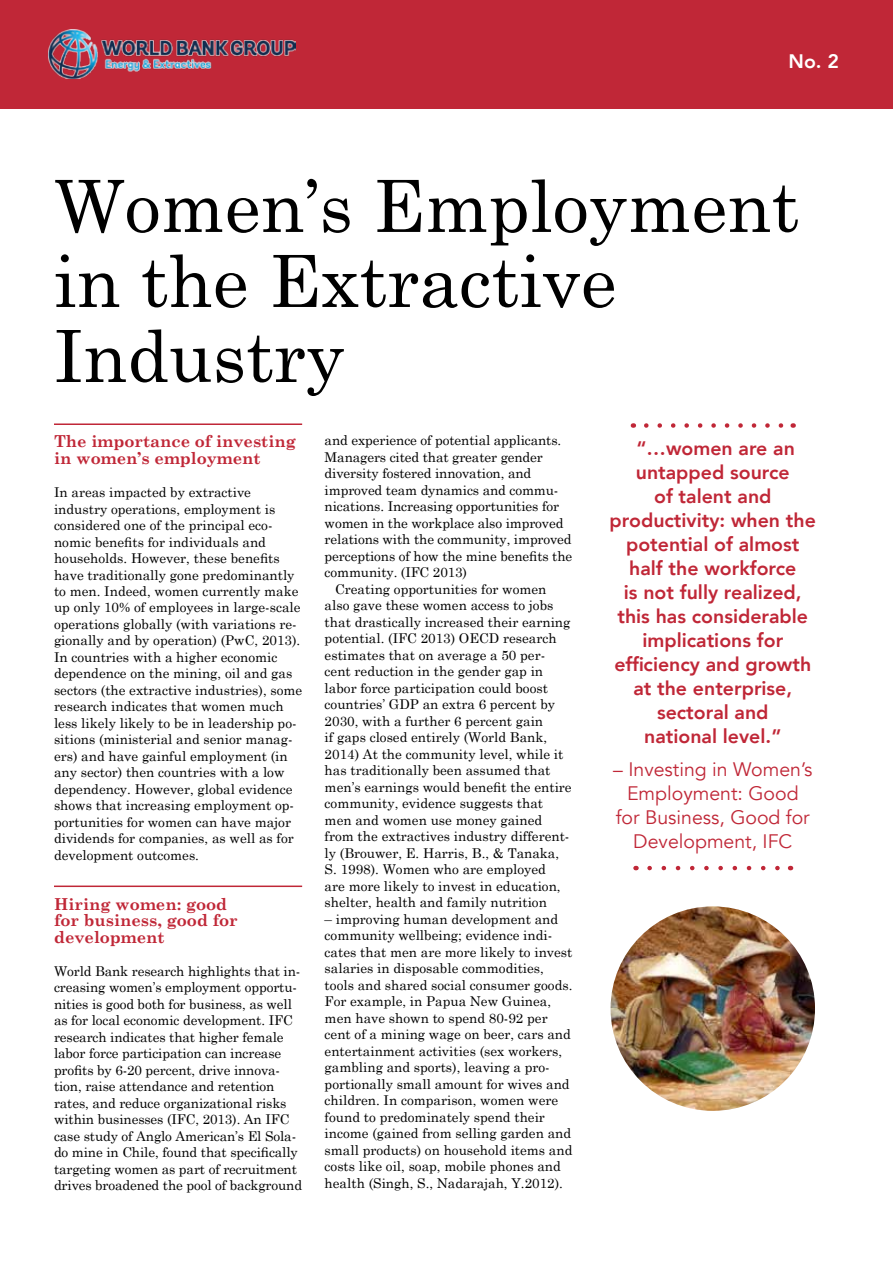
<style>
.page{position:relative;width:893px;height:1263px;background:#fff}
.page>*{position:absolute;margin:0;border:0;box-sizing:border-box;transform-origin:0 0}
.t1{font:72px/75px "Century Schoolbook";color:#000}
.t2{font:800 19.5px/24px "Avenir";color:#c02737;text-align:center}
.t3{font:19.5px/24px "Avenir";color:#c02737;text-align:center}
.t4{font:800 19.5px "Avenir";color:#fff}
.t5{font:700 16.5px/16.5px "Century Schoolbook";color:#c02737}
.t6{font:13.5px/16.5px "Century Schoolbook";color:#000}
</style>
<div class="page">
<hr style="left:54px;top:423px;width:248px;height:2px;background:#c02737">
<hr style="left:54px;top:885px;width:248px;height:2px;background:#c02737">
<svg style="left:646px;top:423px;width:138px;height:5px"></svg>
<svg style="left:650px;top:866px;width:130px;height:4px"></svg>
<img style="left:611px;top:906px;width:204px;height:205px;border-radius:102px">
<div style="left:0;top:0;width:893px;height:108px;background:#c02737"></div>
<img style="left:49px;top:29px;width:246px;height:50px">
<h2 class="t4" style="left:788px;top:46px;width:52px">No. 2</h2>
<h1 class="t1" style="left:54px;top:167px;width:747px">Women’s Employment in the Extractive<br>Industry</h1>
<p class="t5" style="left:54px;top:433px;width:243px">The importance of investing in women’s employment</p>
<p class="t6" style="left:54px;top:483px;width:250px">In areas impacted by extractive industry operations, employment is considered one of the principal eco&shy;nomic benefits for individuals and households. However, these benefits have traditionally gone predominantly to men. Indeed, women currently make up only 10% of employees in large-scale operations globally (with variations re&shy;gionally and by operation) (PwC, 2013).<br>In countries with a higher economic dependence on the mining, oil and gas sectors (the extractive industries), some research indicates that women much less likely likely to be in leadership po&shy;sitions (ministerial and senior manag&shy;ers) and have gainful employment (in any sector) then countries with a low dependency. However, global evidence shows that increasing employment op&shy;portunities for women can have major dividends for companies, as well as for development outcomes.</p>
<p class="t5" style="left:54px;top:895px;width:185px">Hiring women: good for business, good for development</p>
<p class="t6" style="left:54px;top:962px;width:250px">World Bank research highlights that in&shy;creasing women’s employment opportu&shy;nities is good both for business, as well as for local economic development. IFC research indicates that higher female labor force participation can increase profits by 6-20 percent, drive innova&shy;tion, raise attendance and retention rates, and reduce organizational risks within businesses (IFC, 2013). An IFC case study of Anglo American’s El Sola&shy;do mine in Chile, found that specifically targeting women as part of recruitment drives broadened the pool of background</p>
<p class="t6" style="left:325px;top:432px;width:238px">and experience of potential applicants.</p>
<p class="t6" style="left:325px;top:448px;width:220px">Managers cited that greater gender</p>
<p class="t6" style="left:325px;top:465px;width:208px">diversity fostered innovation, and</p>
<p class="t6" style="left:325px;top:481px;width:235px">improved team dynamics and commu-</p>
<p class="t6" style="left:325px;top:498px;width:236px">nications. Increasing opportunities for</p>
<p class="t6" style="left:325px;top:514px;width:240px">women in the workplace also improved</p>
<p class="t6" style="left:325px;top:531px;width:249px">relations with the community, improved</p>
<p class="t6" style="left:325px;top:547px;width:249px">perceptions of how the mine benefits the</p>
<p class="t6" style="left:325px;top:564px;width:144px">community. (IFC 2013)</p>
<p class="t6" style="left:335px;top:580px;width:213px">Creating opportunities for women</p>
<p class="t6" style="left:325px;top:597px;width:230px">also gave these women access to jobs</p>
<p class="t6" style="left:325px;top:613px;width:247px">that drastically increased their earning</p>
<p class="t6" style="left:325px;top:630px;width:234px">potential. (IFC 2013) OECD research</p>
<p class="t6" style="left:325px;top:646px;width:222px">estimates that on average a 50 per-</p>
<p class="t6" style="left:325px;top:663px;width:220px">cent reduction in the gender gap in</p>
<p class="t6" style="left:325px;top:679px;width:225px">labor force participation could boost</p>
<p class="t6" style="left:325px;top:696px;width:232px">countries’ GDP an extra 6 percent by</p>
<p class="t6" style="left:325px;top:712px;width:220px">2030, with a further 6 percent gain</p>
<p class="t6" style="left:325px;top:729px;width:224px">if gaps closed entirely (World Bank,</p>
<p class="t6" style="left:325px;top:745px;width:240px">2014) At the community level, while it</p>
<p class="t6" style="left:325px;top:762px;width:227px">has traditionally been assumed that</p>
<p class="t6" style="left:325px;top:778px;width:249px">men’s earnings would benefit the entire</p>
<p class="t6" style="left:325px;top:795px;width:220px">community, evidence suggests that</p>
<p class="t6" style="left:325px;top:811px;width:219px">men and women use money gained</p>
<p class="t6" style="left:325px;top:828px;width:246px">from the extractives industry different-</p>
<p class="t6" style="left:325px;top:844px;width:236px">ly (Brouwer, E. Harris, B., &amp; Tanaka,</p>
<p class="t6" style="left:325px;top:861px;width:223px">S. 1998). Women who are employed</p>
<p class="t6" style="left:325px;top:877px;width:238px">are more likely to invest in education,</p>
<p class="t6" style="left:325px;top:894px;width:224px">shelter, health and family nutrition</p>
<p class="t6" style="left:325px;top:910px;width:249px">– improving human development and community wellbeing; evidence indi&shy;cates that men are more likely to invest salaries in disposable commodities, tools and shared social consumer goods.<br>For example, in Papua New Guinea, men have shown to spend 80-92 per cent of a mining wage on beer, cars and entertainment activities (sex workers, gambling and sports), leaving a pro&shy;portionally small amount for wives and children. In comparison, women were found to predominately spend their income (gained from selling garden and small products) on household items and costs like oil, soap, mobile phones and health (Singh, S., Nadarajah, Y.2012).</p>
<p class="t2" style="left:610px;top:436px;width:208px">“…women are an untapped source<br>of talent and productivity: when the potential of almost half the workforce<br>is not fully realized, this has considerable implications for efficiency and growth at the enterprise, sectoral and<br>national level.”</p>
<h2 class="t3" style="left:613px;top:757px;width:201px">– Investing in Women’s<br>Employment: Good for Business, Good for<br>Development, IFC</h2>
</div>
